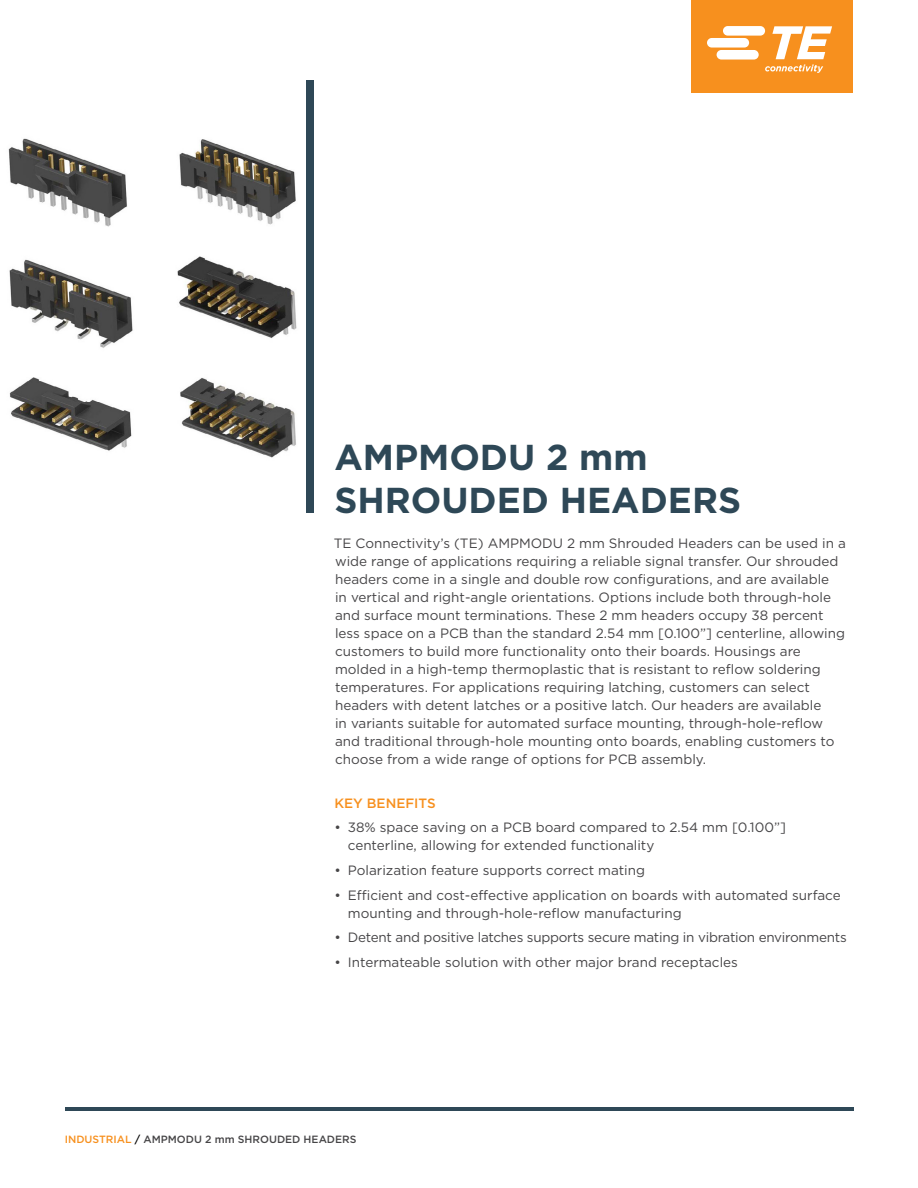
<style>
.page{position:relative;width:918px;height:1188px;background:#fff}
.page>*{position:absolute;margin:0;border:0;box-sizing:border-box;transform-origin:0 0}
.t1{font:700 36px/43.2px "Gotham";color:#2e4857}
.t2{font:13.5px/18px "Gotham";color:#464547}
.t3{font:13.5px "Gotham";letter-spacing:-.02em;color:#464547}
.t4{font:500 13.5px "Gotham";color:#f7901e}
.t5{font:500 10.5px "Gotham";color:#464547}
.s1{color:#f7901e}
.s2{color:#000}
</style>
<div class="page">
<img style="left:8px;top:123px;width:299px;height:352px">
<div style="left:307px;top:81px;width:7px;height:357px;background:#2e4857"></div>
<div style="left:307px;top:437px;width:7px;height:76px;background:#2e4857"></div>
<hr style="left:65px;top:1107px;width:788px;height:4px;background:#2e4857">
<div style="left:691px;top:0;width:162px;height:93px;background:#f7901e"></div>
<svg style="left:707px;top:26px;width:125px;height:47px"></svg>
<h1 class="t1" style="left:334px;top:435px;width:408px">AMPMODU 2 mm<br>SHROUDED HEADERS</h1>
<p class="t2" style="left:334px;top:534px;width:514px">TE Connectivity’s (TE) AMPMODU 2 mm Shrouded Headers can be used in a wide range of applications requiring a reliable signal transfer. Our shrouded headers come in a single and double row configurations, and are available<br>in vertical and right-angle orientations. Options include both through-hole and surface mount terminations. These 2 mm headers occupy 38 percent less space on a PCB than the standard 2.54 mm [0.100”] centerline, allowing customers to build more functionality onto their boards. Housings are molded in a high-temp thermoplastic that is resistant to reflow soldering temperatures. For applications requiring latching, customers can select headers with detent latches or a positive latch. Our headers are available<br>in variants suitable for automated surface mounting, through-hole-reflow and traditional through-hole mounting onto boards, enabling customers to choose from a wide range of options for PCB assembly.</p>
<p class="t4" style="left:334px;top:794px;width:103px">KEY BENEFITS</p>
<p class="t2" style="left:348px;top:818px;width:440px;text-indent:-14px">• 38% space saving on a PCB board compared to 2.54 mm [0.100”] centerline, allowing for extended functionality</p>
<p class="t2" style="left:334px;top:861px;width:312px">• Polarization feature supports correct mating</p>
<p class="t2" style="left:348px;top:885px;width:494px;text-indent:-14px">• Efficient and cost-effective application on boards with automated surface mounting and through-hole-reflow manufacturing</p>
<p class="t3" style="left:334px;top:929px;width:514px">• Detent and positive latches supports secure mating in vibration environments</p>
<p class="t2" style="left:334px;top:953px;width:405px">• Intermateable solution with other major brand receptacles</p>
<p class="t5" style="left:65px;top:1132px;width:293px"><span class="s1">INDUSTRIAL</span> <span class="s2">/</span> AMPMODU 2 mm SHROUDED HEADERS</p>
</div>
